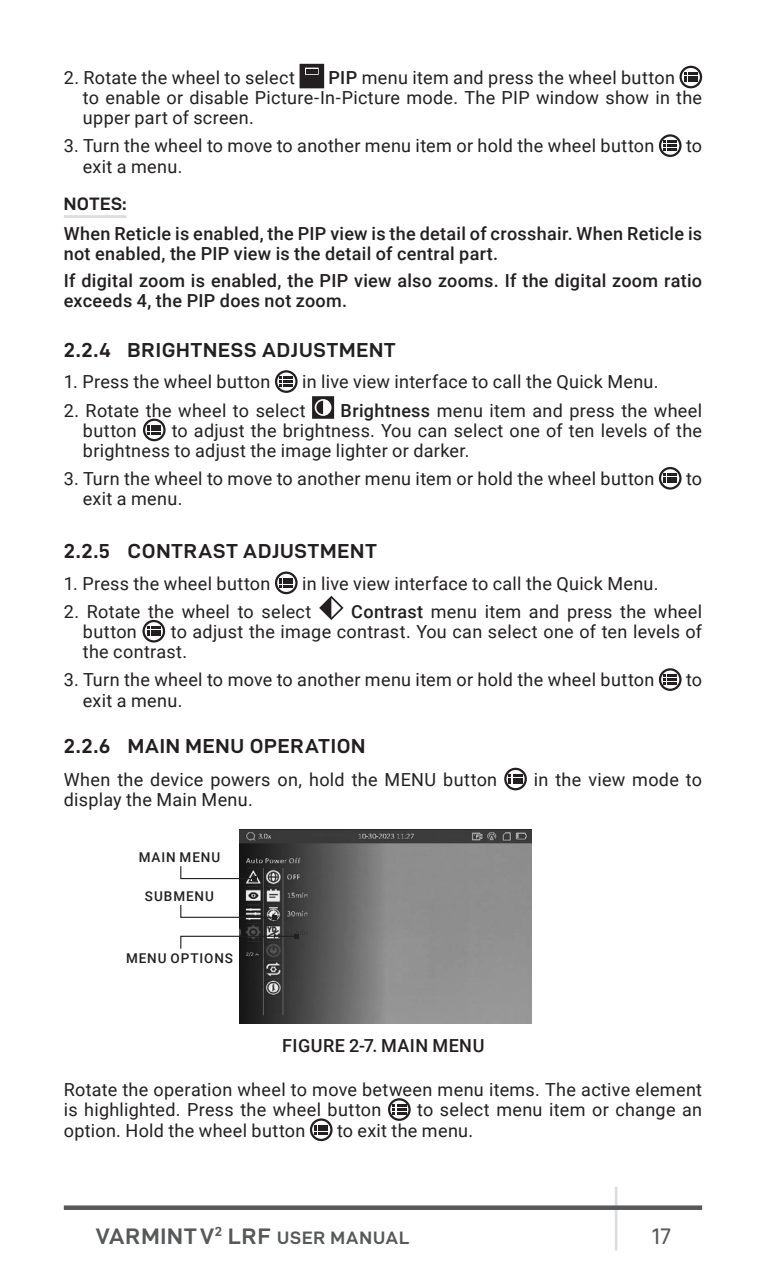
<style>
.page{position:relative;width:766px;height:1276px;background:#fff}
.page>*{position:absolute;margin:0;border:0;box-sizing:border-box;transform-origin:0 0}
.t1{font:22.5px "D DIN Exp Bold";letter-spacing:.04em;color:#57585a}
.t2{font:22.5px "D DIN Exp";color:#57585a}
.t3{font:20.25px "D DIN Exp Bold";letter-spacing:.04em;color:#231f20}
.t4{font:18px/20.2px "Roboto";letter-spacing:.015em;color:#231f20}
.t5{font:500 18px/20.2px "Roboto";letter-spacing:.015em;color:#231f20}
.t6{font:18px "D DIN Exp Bold";letter-spacing:.025em;color:#231f20}
.t7{font:500 13.5px "Roboto";letter-spacing:.07em;color:#231f20}
.s1{font-weight:500}
.s2{font-size:18px}
</style>
<div class="page">
<hr style="left:614px;top:1186px;width:3px;height:64px;background:#dcdddf">
<div style="left:64px;top:1205px;width:638px;height:5px;background:#57585a"></div>
<hr style="left:64px;top:215px;width:62px;height:3px;background:#dcdddf">
<svg style="left:299px;top:64px;width:25px;height:24px"></svg>
<svg style="left:683px;top:72px;width:14px;height:10px"></svg>
<div style="left:679px;top:66px;width:23px;height:22px;border:2px solid #231f20;border-radius:50%"></div>
<svg style="left:663px;top:141px;width:14px;height:9px"></svg>
<div style="left:658px;top:134px;width:23px;height:23px;border:2px solid #231f20;border-radius:50%"></div>
<svg style="left:279px;top:377px;width:14px;height:9px"></svg>
<div style="left:275px;top:370px;width:22px;height:23px;border:2px solid #231f20;border-radius:50%"></div>
<svg style="left:312px;top:396px;width:22px;height:23px"></svg>
<svg style="left:147px;top:425px;width:14px;height:10px"></svg>
<div style="left:143px;top:418px;width:22px;height:23px;border:2px solid #231f20;border-radius:50%"></div>
<svg style="left:663px;top:473px;width:14px;height:10px"></svg>
<div style="left:658px;top:467px;width:23px;height:22px;border:2px solid #231f20;border-radius:50%"></div>
<svg style="left:279px;top:578px;width:14px;height:9px"></svg>
<div style="left:275px;top:571px;width:22px;height:23px;border:2px solid #231f20;border-radius:50%"></div>
<svg style="left:319px;top:596px;width:24px;height:24px"></svg>
<svg style="left:147px;top:626px;width:14px;height:10px"></svg>
<div style="left:142px;top:620px;width:23px;height:22px;border:2px solid #231f20;border-radius:50%"></div>
<svg style="left:663px;top:675px;width:14px;height:9px"></svg>
<div style="left:658px;top:668px;width:23px;height:23px;border:2px solid #231f20;border-radius:50%"></div>
<svg style="left:508px;top:774px;width:14px;height:10px"></svg>
<div style="left:504px;top:767px;width:22px;height:23px;border:2px solid #231f20;border-radius:50%"></div>
<svg style="left:392px;top:1104px;width:14px;height:10px"></svg>
<div style="left:388px;top:1098px;width:22px;height:23px;border:2px solid #231f20;border-radius:50%"></div>
<svg style="left:314px;top:1125px;width:14px;height:9px"></svg>
<div style="left:310px;top:1118px;width:22px;height:23px;border:2px solid #231f20;border-radius:50%"></div>
<img style="left:240px;top:830px;width:291px;height:193px">
<svg style="left:180px;top:865px;width:77px;height:16px"></svg>
<svg style="left:180px;top:904px;width:97px;height:15px"></svg>
<svg style="left:180px;top:934px;width:118px;height:16px"></svg>
<p class="t4" style="left:83px;top:67px;width:620px;text-indent:245px"><span class="s1">PIP</span> menu item and press the wheel button<br>to enable or disable Picture-In-Picture mode. The PIP window show in the upper part of screen.</p>
<p class="t4" style="left:64px;top:135px;width:592px">3. Turn the wheel to move to another menu item or hold the wheel button</p>
<p class="t4" style="left:685px;top:135px;width:18px">to</p>
<p class="t4" style="left:83px;top:156px;width:101px">exit a menu.</p>
<p class="t6" style="left:64px;top:194px;width:64px">NOTES:</p>
<p class="t5" style="left:64px;top:222px;width:639px">When Reticle is enabled, the PIP view is the detail of crosshair. When Reticle is not enabled, the PIP view is the detail of central part.</p>
<p class="t5" style="left:64px;top:269px;width:639px">If digital zoom is enabled, the PIP view also zooms. If the digital zoom ratio exceeds 4, the PIP does not zoom.</p>
<p class="t3" style="left:64px;top:338px;width:333px">2.2.4 BRIGHTNESS ADJUSTMENT</p>
<p class="t4" style="left:64px;top:371px;width:208px">1. Press the wheel button</p>
<p class="t4" style="left:302px;top:371px;width:358px">in live view interface to call the Quick Menu.</p>
<p class="t4" style="left:64px;top:399px;width:243px">2. Rotate the wheel to select</p>
<p class="t4" style="left:340px;top:399px;width:363px"><span class="s1">Brightness</span> menu item and press the wheel</p>
<p class="t4" style="left:83px;top:419px;width:55px">button</p>
<p class="t4" style="left:64px;top:67px;width:233px">2. Rotate the wheel to select</p>
<p class="t4" style="left:83px;top:419px;width:620px;text-indent:89px">to adjust the brightness. You can select one of ten levels of the brightness to adjust the image lighter or darker.</p>
<p class="t4" style="left:64px;top:468px;width:592px">3. Turn the wheel to move to another menu item or hold the wheel button</p>
<p class="t4" style="left:685px;top:468px;width:18px">to</p>
<p class="t4" style="left:83px;top:488px;width:101px">exit a menu.</p>
<p class="t3" style="left:64px;top:540px;width:314px">2.2.5 CONTRAST ADJUSTMENT</p>
<p class="t4" style="left:64px;top:572px;width:208px">1. Press the wheel button</p>
<p class="t4" style="left:302px;top:572px;width:358px">in live view interface to call the Quick Menu.</p>
<p class="t4" style="left:64px;top:600px;width:249px">2. Rotate the wheel to select</p>
<p class="t4" style="left:351px;top:600px;width:352px"><span class="s1">Contrast</span> menu item and press the wheel</p>
<p class="t4" style="left:83px;top:621px;width:55px">button</p>
<p class="t4" style="left:83px;top:621px;width:620px;text-indent:88px">to adjust the image contrast. You can select one of ten levels of the contrast.</p>
<p class="t4" style="left:64px;top:669px;width:592px">3. Turn the wheel to move to another menu item or hold the wheel button</p>
<p class="t4" style="left:685px;top:669px;width:18px">to</p>
<p class="t4" style="left:83px;top:689px;width:101px">exit a menu.</p>
<p class="t3" style="left:64px;top:734px;width:303px">2.2.6 MAIN MENU OPERATION</p>
<p class="t4" style="left:64px;top:768px;width:435px">When the device powers on, hold the MENU button</p>
<p class="t4" style="left:533px;top:768px;width:170px">in the view mode to</p>
<p class="t4" style="left:64px;top:789px;width:190px">display the Main Menu.</p>
<p class="t7" style="left:139px;top:847px;width:83px">MAIN MENU</p>
<p class="t7" style="left:145px;top:886px;width:71px">SUBMENU</p>
<p class="t7" style="left:126px;top:948px;width:108px">MENU OPTIONS</p>
<p class="t5" style="left:282px;top:1035px;width:204px">FIGURE 2-7. MAIN MENU</p>
<p class="t4" style="left:64px;top:1079px;width:639px">Rotate the operation wheel to move between menu items. The active element is highlighted. Press the wheel button</p>
<p class="t4" style="left:417px;top:1099px;width:286px">to select menu item or change an</p>
<p class="t4" style="left:64px;top:1119px;width:243px">option. Hold the wheel button</p>
<p class="t4" style="left:337px;top:1119px;width:138px">to exit the menu.</p>
<p class="t1" style="left:96px;top:1223px;width:315px">VARMINTV<sup>2</sup> LRF <span class="s2">USER MANUAL</span></p>
<p class="t2" style="left:651px;top:1223px;width:21px">17</p>
</div>
